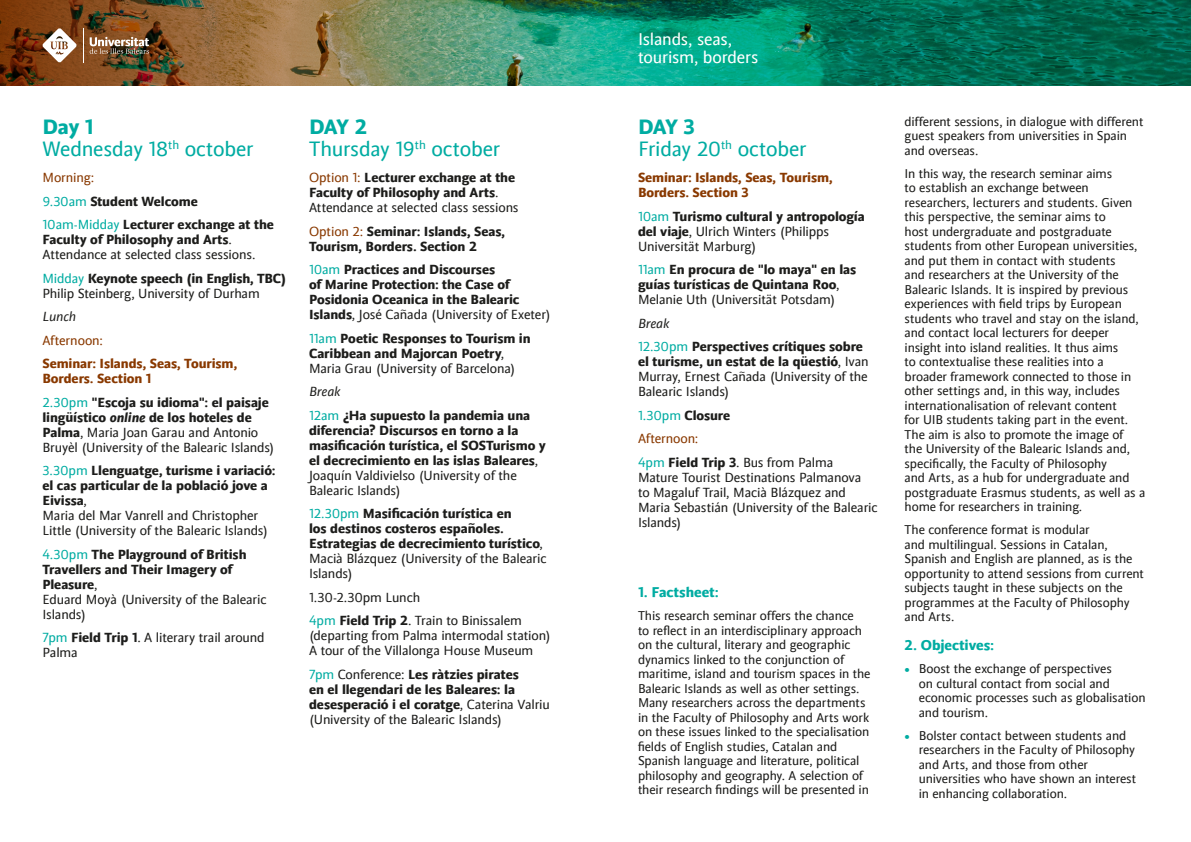
<style>
.page{position:relative;width:1191px;height:842px;background:#fff}
.page>*{position:absolute;margin:0;border:0;box-sizing:border-box;transform-origin:0 0}
.t1{font:22px/22px "UI Bsans";letter-spacing:-.01em;color:#00aca2}
.t2{font:18px/18px "UI Bsans";letter-spacing:-.015em;color:#fff}
.t3{font:700 15px "UI Bsans";letter-spacing:-.005em;color:#00aca2}
.t4{font:700 14px/15px "UI Bsans";letter-spacing:-.005em;color:#1d1d1b}
.t5{font:14px/15px "UI Bsans";letter-spacing:-.015em;color:#1d1d1b}
.t6{font:700 14px/15px "UI Bsans";letter-spacing:-.005em;color:#893900}
.t7{font:14px "UI Bsans";letter-spacing:-.005em;color:#893900}
.t8{font:italic 14px "UI Bsans";letter-spacing:-.01em;color:#1d1d1b}
.t9{font:13.5px/14.5px "UI Bsans";letter-spacing:-.01em;color:#1d1d1b}
.s1{font-weight:700}
.s2{font-weight:400;color:#893900}
.s3{font-weight:400;color:#00aca2}
.s4{color:#00aca2}
.s5{font-weight:700;font-style:italic}
.s6{font-weight:400}
.s7{font-weight:400;font-style:italic}
.s8{font-weight:700;color:#00aca2}
</style>
<div class="page">
<svg style="left:595px;top:0;width:596px;height:85px;background:#027c61"></svg>
<img style="left:0;top:0;width:595px;height:85px">
<hr style="left:83px;top:28px;width:1px;height:34px;background:#fff">
<svg style="left:90px;top:37px;width:59px;height:17px"></svg>
<svg style="left:42px;top:28px;width:35px;height:35px"></svg>
<h1 class="t1" style="left:43px;top:116px;width:212px"><span class="s1">Day 1<br></span>Wednesday 18<sup>th</sup> october</h1>
<p class="t4" style="left:43px;top:166px;width:233px;line-height:23.5px"><span class="s2">Morning:<br></span><span class="s3">9.30am</span> Student Welcome<br><span class="s3">10am-Midday</span> Lecturer exchange at the</p>
<p class="t5" style="left:43px;top:232px;width:214px"><span class="s1">Faculty of Philosophy and Arts</span>.<br>Attendance at selected class sessions.</p>
<p class="t5" style="left:43px;top:271px;width:245px"><span class="s4">Midday</span> <span class="s1">Keynote speech (in English, TBC)<br></span>Philip Steinberg, University of Durham</p>
<p class="t8" style="left:43px;top:309px;width:35px">Lunch</p>
<p class="t7" style="left:43px;top:332px;width:62px">Afternoon:</p>
<p class="t6" style="left:43px;top:356px;width:196px">Seminar: Islands, Seas, Tourism,<br>Borders. Section 1</p>
<p class="t5" style="left:43px;top:395px;width:233px"><span class="s4">2.30pm</span> <span class="s1">"Escoja su idioma": el paisaje lingüístico</span> <span class="s5">online</span> <span class="s1">de los hoteles de Palma</span>, Maria Joan Garau and Antonio Bruyèl (University of the Balearic Islands)</p>
<p class="t5" style="left:43px;top:463px;width:235px"><span class="s4">3.30pm</span> <span class="s1">Llenguatge, turisme i variació: el cas particular de la població jove a Eivissa</span>,<br>Maria del Mar Vanrell and Christopher Little (University of the Balearic Islands)</p>
<p class="t4" style="left:43px;top:546px;width:226px"><span class="s3">4.30pm</span> The Playground of British<br>Travellers and Their Imagery of<br>Pleasure<span class="s6">,<br>Eduard Moyà (University of the Balearic<br>Islands)</span></p>
<p class="t5" style="left:43px;top:630px;width:224px"><span class="s4">7pm</span> <span class="s1">Field Trip 1</span>. A literary trail around<br>Palma</p>
<h1 class="t1" style="left:309px;top:116px;width:192px"><span class="s1">DAY 2<br></span>Thursday 19<sup>th</sup> october</h1>
<p class="t4" style="left:309px;top:170px;width:211px"><span class="s2">Option 1:</span> Lecturer exchange at the<br>Faculty of Philosophy and Arts<span class="s6">.<br>Attendance at selected class sessions</span></p>
<p class="t4" style="left:309px;top:223px;width:197px"><span class="s2">Option 2:</span> Seminar: Islands, Seas,<br>Tourism, Borders. Section 2</p>
<p class="t4" style="left:309px;top:262px;width:243px"><span class="s3">10am</span> Practices and Discourses<br>of Marine Protection: the Case of Posidonia Oceanica in the Balearic Islands<span class="s6">, José Cañada (University of Exeter)</span></p>
<p class="t4" style="left:309px;top:330px;width:223px"><span class="s3">11am</span> Poetic Responses to Tourism in<br>Caribbean and Majorcan Poetry<span class="s6">,<br>Maria Grau (University of Barcelona)</span></p>
<p class="t4" style="left:309px;top:380px;width:223px;line-height:23.5px"><span class="s7">Break<br></span><span class="s3">12am</span> ¿Ha supuesto la pandemia una</p>
<p class="t4" style="left:309px;top:422px;width:238px">diferencia? Discursos en torno a la masificación turística, el SOSTurismo y el decrecimiento en las islas Baleares<span class="s6">, Joaquín Valdivielso (University of the Balearic Islands)</span></p>
<p class="t4" style="left:309px;top:506px;width:239px"><span class="s3">12.30pm</span> Masificación turística en<br>los destinos costeros españoles.<br>Estrategias de decrecimiento turístico<span class="s6">, Macià Blázquez (University of the Balearic Islands)</span></p>
<p class="t5" style="left:309px;top:585px;width:214px;line-height:23.5px">1.30-2.30pm Lunch<br><span class="s4">4pm</span> <span class="s1">Field Trip 2</span>. Train to Binissalem</p>
<p class="t5" style="left:309px;top:628px;width:243px">(departing from Palma intermodal station)<br>A tour of the Villalonga House Museum</p>
<p class="t4" style="left:309px;top:666px;width:242px"><span class="s3">7pm</span> <span class="s6">Conference:</span> Les ràtzies pirates<br>en el llegendari de les Baleares: la desesperació i el coratge<span class="s6">, Caterina Valriu (University of the Balearic Islands)</span></p>
<h2 class="t2" style="left:638px;top:30px;width:122px">Islands, seas, tourism, borders</h2>
<h1 class="t1" style="left:638px;top:116px;width:170px"><span class="s1">DAY 3<br></span>Friday 20<sup>th</sup> october</h1>
<p class="t6" style="left:638px;top:170px;width:196px">Seminar: Islands, Seas, Tourism,<br>Borders. Section 3</p>
<p class="t5" style="left:638px;top:209px;width:228px"><span class="s4">10am</span> <span class="s1">Turismo cultural y antropología del viaje</span>, Ulrich Winters (Philipps<br>Universität Marburg)</p>
<p class="t4" style="left:638px;top:262px;width:220px"><span class="s3">11am</span> En procura de "lo maya" en las guías turísticas de Quintana Roo<span class="s6">,<br>Melanie Uth (Universität Potsdam)</span></p>
<p class="t4" style="left:638px;top:311px;width:226px;line-height:23.5px"><span class="s7">Break<br></span><span class="s3">12.30pm</span> Perspectives crítiques sobre</p>
<p class="t5" style="left:638px;top:354px;width:232px;text-align:justify"><span class="s1">el turisme, un estat de la qüestió</span>, Ivan Murray, Ernest Cañada (University of the Balearic Islands)</p>
<p class="t4" style="left:638px;top:403px;width:197px;line-height:23.5px"><span class="s3">1.30pm</span> Closure<br><span class="s2">Afternoon:<br></span><span class="s3">4pm</span> Field Trip 3<span class="s6">. Bus from Palma</span></p>
<p class="t5" style="left:638px;top:470px;width:241px">Mature Tourist Destinations Palmanova<br>to Magaluf Trail, Macià Blázquez and<br>Maria Sebastián (University of the Balearic<br>Islands)</p>
<p class="t3" style="left:638px;top:583px;width:82px">1. Factsheet:</p>
<p class="t9" style="left:638px;top:609px;width:234px">This research seminar offers the chance<br>to reflect in an interdisciplinary approach on the cultural, literary and geographic dynamics linked to the conjunction of maritime, island and tourism spaces in the Balearic Islands as well as other settings.<br>Many researchers across the departments in the Faculty of Philosophy and Arts work on these issues linked to the specialisation fields of English studies, Catalan and Spanish language and literature, political philosophy and geography. A selection of their research findings will be presented in</p>
<p class="t9" style="left:904px;top:114px;width:240px">different sessions, in dialogue with different guest speakers from universities in Spain and overseas.</p>
<p class="t9" style="left:904px;top:166px;width:242px">In this way, the research seminar aims<br>to establish an exchange between researchers, lecturers and students. Given this perspective, the seminar aims to<br>host undergraduate and postgraduate students from other European universities, and put them in contact with students<br>and researchers at the University of the Balearic Islands. It is inspired by previous experiences with field trips by European students who travel and stay on the island, and contact local lecturers for deeper insight into island realities. It thus aims<br>to contextualise these realities into a broader framework connected to those in other settings and, in this way, includes internationalisation of relevant content<br>for UIB students taking part in the event.<br>The aim is also to promote the image of<br>the University of the Balearic Islands and, specifically, the Faculty of Philosophy<br>and Arts, as a hub for undergraduate and postgraduate Erasmus students, as well as a home for researchers in training.</p>
<p class="t9" style="left:904px;top:522px;width:241px">The conference format is modular<br>and multilingual. Sessions in Catalan, Spanish and English are planned, as is the opportunity to attend sessions from current subjects taught in these subjects on the programmes at the Faculty of Philosophy and Arts.</p>
<p class="t3" style="left:904px;top:636px;width:91px">2. Objectives:</p>
<p class="t9" style="left:918px;top:662px;width:228px;text-indent:-14px"><span class="s8">•</span> Boost the exchange of perspectives<br>on cultural contact from social and economic processes such as globalisation and tourism.</p>
<p class="t9" style="left:918px;top:728px;width:219px;text-indent:-14px"><span class="s8">•</span> Bolster contact between students and researchers in the Faculty of Philosophy and Arts, and those from other universities who have shown an interest in enhancing collaboration.</p>
</div>
